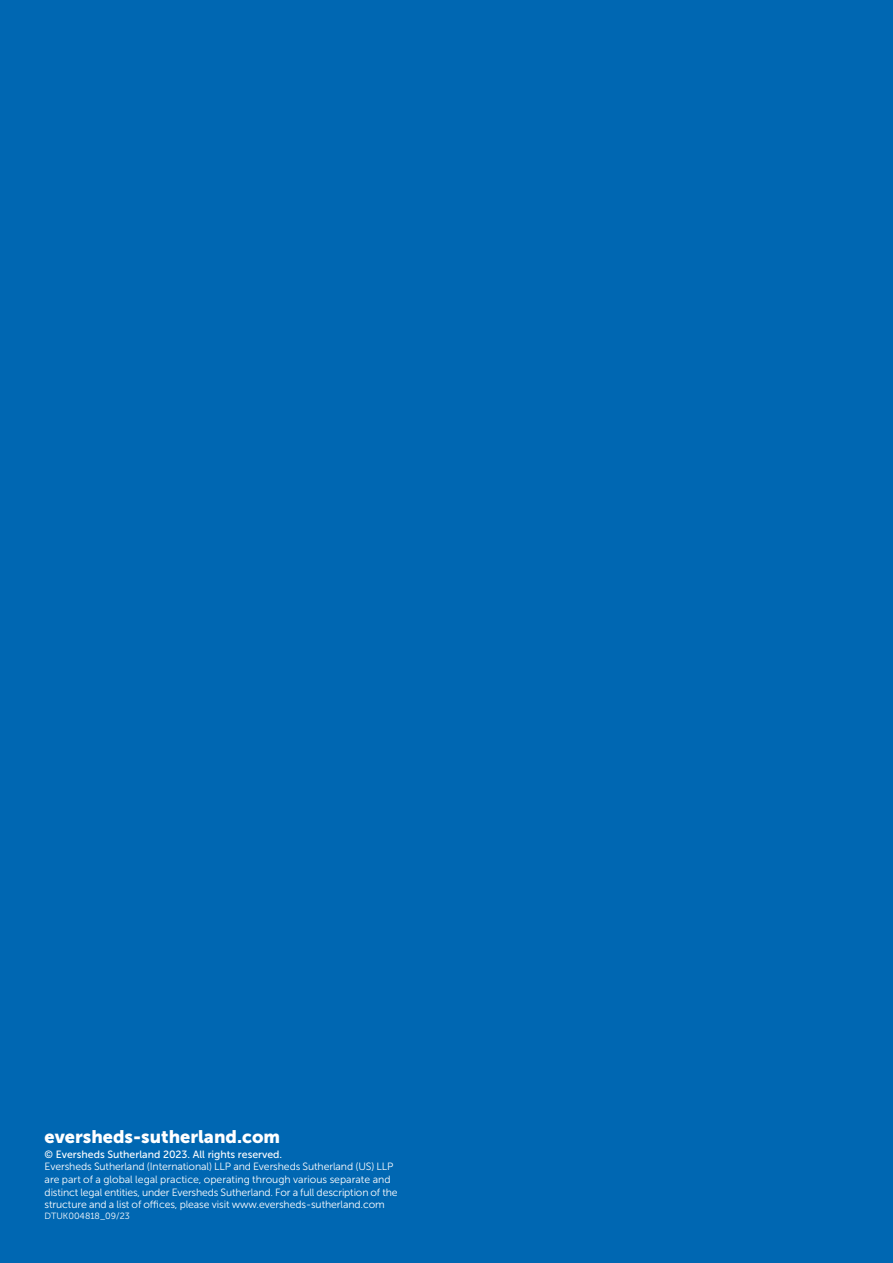
<style>
.page{position:relative;width:893px;height:1263px;background:#0067b2}
.page>*{position:absolute;margin:0;border:0;box-sizing:border-box;transform-origin:0 0}
.t1{font:18.15px "Museo Sans 900";color:#fff}
.t2{font:10.5px/12.6px "Museo Sans 300";letter-spacing:-.01em;color:#fff}
.t3{font:10.5px "Museo Sans 500";color:#fff}
.t4{font:9px "Museo Sans 300";color:#fff}
</style>
<div class="page">
<h1 class="t1" style="left:45px;top:1126px;width:237px">eversheds-sutherland.com</h1>
<p class="t3" style="left:45px;top:1148px;width:239px">© Eversheds Sutherland 2023. All rights reserved.</p>
<p class="t2" style="left:45px;top:1160px;width:354px">Eversheds Sutherland (International) LLP and Eversheds Sutherland (US) LLP are part of a global legal practice, operating through various separate and distinct legal entities, under Eversheds Sutherland. For a full description of the structure and a list of offices, please visit www.eversheds-sutherland.com</p>
<p class="t4" style="left:45px;top:1211px;width:87px">DTUK004818_09/23</p>
</div>
